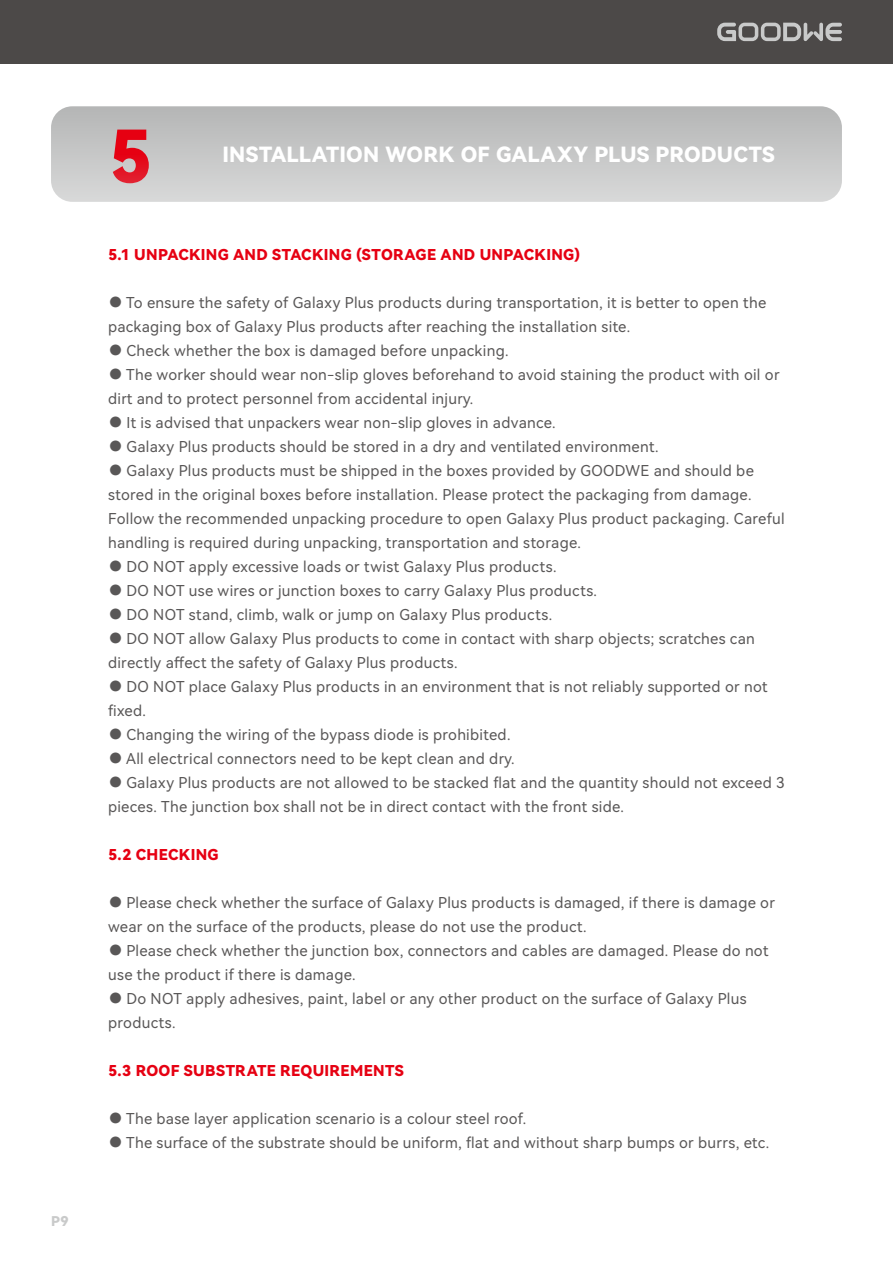
<style>
.page{position:relative;width:893px;height:1263px;background:#fff}
.page>*{position:absolute;margin:0;border:0;box-sizing:border-box;transform-origin:0 0}
.t1{font:72px "Harmony OS Sans SC Black";color:#e60012}
.标题_大{font:21px "Harmony OS Sans SC Black";letter-spacing:.01em;color:#fff}
.正文{font:15px/24px "Harmony OS Sans SC";letter-spacing:.02em;color:#595757}
.小标题{font:15px "Harmony OS Sans SC Black";letter-spacing:.02em;color:#e60012}
.t2{font:13.5px "Harmony OS Sans SC Black";color:#c9caca}
</style>
<div class="page">
<div style="left:0;top:0;width:893px;height:64px;background:#4c4948"></div>
<svg style="left:717px;top:23px;width:125px;height:18px"></svg>
<div style="left:51px;top:106px;width:791px;height:96px;background:linear-gradient(to bottom,#b4b5b5,#d8d8d8);border-radius:21px"></div>
<p class="t2" style="left:51px;top:1212px;width:19px">P9</p>
<h1 class="t1" style="left:108px;top:106px;width:46px">5</h1>
<p class="标题_大" style="left:222px;top:140px;width:554px">INSTALLATION WORK OF GALAXY PLUS PRODUCTS</p>
<p class="小标题" style="left:108px;top:244px;width:473px">5.1 UNPACKING AND STACKING (STORAGE AND UNPACKING)</p>
<p class="正文" style="left:108px;top:290px;width:660px">● To ensure the safety of Galaxy Plus products during transportation, it is better to open the packaging box of Galaxy Plus products after reaching the installation site.</p>
<p class="正文" style="left:108px;top:338px;width:402px">● Check whether the box is damaged before unpacking.</p>
<p class="正文" style="left:108px;top:362px;width:673px">● The worker should wear non-slip gloves beforehand to avoid staining the product with oil or dirt and to protect personnel from accidental injury.</p>
<p class="正文" style="left:108px;top:410px;width:449px">● It is advised that unpackers wear non-slip gloves in advance.</p>
<p class="正文" style="left:108px;top:434px;width:552px">● Galaxy Plus products should be stored in a dry and ventilated environment.</p>
<p class="正文" style="left:108px;top:458px;width:678px">● Galaxy Plus products must be shipped in the boxes provided by GOODWE and should be stored in the original boxes before installation. Please protect the packaging from damage.<br>Follow the recommended unpacking procedure to open Galaxy Plus product packaging. Careful handling is required during unpacking, transportation and storage.</p>
<p class="正文" style="left:108px;top:554px;width:450px">● DO NOT apply excessive loads or twist Galaxy Plus products.</p>
<p class="正文" style="left:108px;top:578px;width:490px">● DO NOT use wires or junction boxes to carry Galaxy Plus products.</p>
<p class="正文" style="left:108px;top:602px;width:446px">● DO NOT stand, climb, walk or jump on Galaxy Plus products.</p>
<p class="正文" style="left:108px;top:626px;width:648px">● DO NOT allow Galaxy Plus products to come in contact with sharp objects; scratches can directly affect the safety of Galaxy Plus products.</p>
<p class="正文" style="left:108px;top:674px;width:661px">● DO NOT place Galaxy Plus products in an environment that is not reliably supported or not fixed.</p>
<p class="正文" style="left:108px;top:722px;width:404px">● Changing the wiring of the bypass diode is prohibited.</p>
<p class="正文" style="left:108px;top:746px;width:408px">● All electrical connectors need to be kept clean and dry.</p>
<p class="正文" style="left:108px;top:770px;width:678px">● Galaxy Plus products are not allowed to be stacked flat and the quantity should not exceed 3 pieces. The junction box shall not be in direct contact with the front side.</p>
<p class="小标题" style="left:108px;top:844px;width:112px">5.2 CHECKING</p>
<p class="正文" style="left:108px;top:890px;width:668px">● Please check whether the surface of Galaxy Plus products is damaged, if there is damage or wear on the surface of the products, please do not use the product.</p>
<p class="正文" style="left:108px;top:938px;width:662px">● Please check whether the junction box, connectors and cables are damaged. Please do not use the product if there is damage.</p>
<p class="正文" style="left:108px;top:986px;width:640px">● Do NOT apply adhesives, paint, label or any other product on the surface of Galaxy Plus products.</p>
<p class="小标题" style="left:108px;top:1060px;width:297px">5.3 ROOF SUBSTRATE REQUIREMENTS</p>
<p class="正文" style="left:108px;top:1106px;width:420px">● The base layer application scenario is a colour steel roof.</p>
<p class="正文" style="left:108px;top:1130px;width:663px">● The surface of the substrate should be uniform, flat and without sharp bumps or burrs, etc.</p>
</div>
